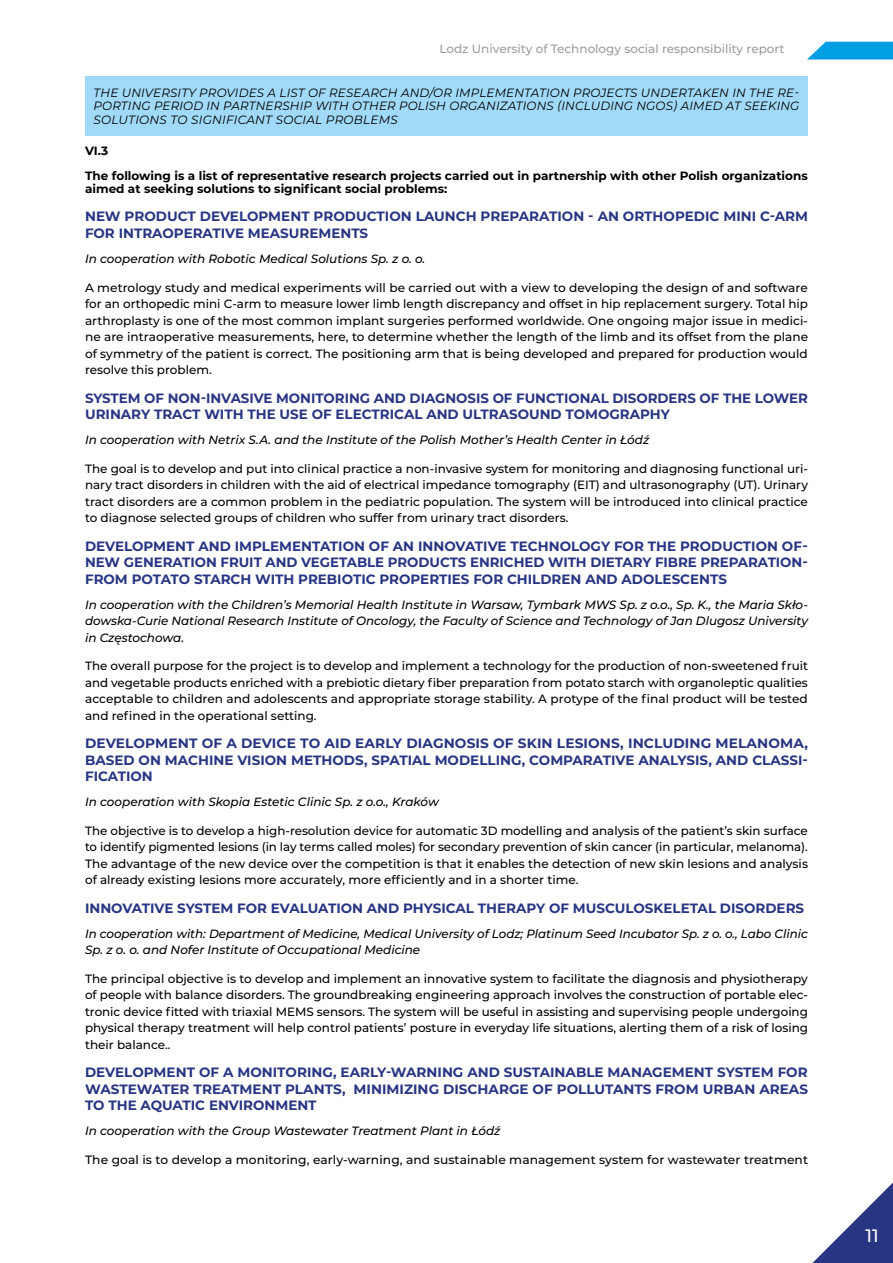
<style>
.page{position:relative;width:893px;height:1263px;background:#fff}
.page>*{position:absolute;margin:0;border:0;box-sizing:border-box;transform-origin:0 0}
.t1{font:500 18px "Montserrat";color:#fff}
.t2{font:700 13.5px/16.5px "Montserrat";color:#283583;text-align:justify}
.t3{font:500 12px/16.5px "Montserrat";color:#000;text-align:justify}
.t4{font:italic 500 12px/16.5px "Montserrat";color:#000;text-align:justify}
.t5{font:italic 12px/13.8px "Montserrat";letter-spacing:.02em;color:#000;text-align:justify}
.t6{font:700 12px/24.9px "Montserrat";color:#000}
.t7{font:500 12px "Montserrat";color:#9d9d9c}
</style>
<div class="page">
<svg style="left:807px;top:42px;width:86px;height:18px;background:#21abe6"></svg>
<svg style="left:812px;top:1182px;width:81px;height:81px"></svg>
<div style="left:85px;top:77px;width:723px;height:59px;background:#a1daf8"></div>
<p class="t7" style="left:439px;top:41px;width:347px">Lodz University of Technology social responsibility report</p>
<p class="t5" style="left:94px;top:85px;width:707px">THE UNIVERSITY PROVIDES A LIST OF RESEARCH AND/OR IMPLEMENTATION PROJECTS UNDERTAKEN IN THE RE-PORTING PERIOD IN PARTNERSHIP WITH OTHER POLISH ORGANIZATIONS (INCLUDING NGOS) AIMED AT SEEKING SOLUTIONS TO SIGNIFICANT SOCIAL PROBLEMS</p>
<p class="t6" style="left:85px;top:138px;width:724px">VI.3<br>The following is a list of representative research projects carried out in partnership with other Polish organizations</p>
<p class="t6" style="left:85px;top:176px;width:364px">aimed at seeking solutions to significant social problems:</p>
<p class="t2" style="left:85px;top:208px;width:724px">NEW PRODUCT DEVELOPMENT PRODUCTION LAUNCH PREPARATION - AN ORTHOPEDIC MINI C-ARM<br>FOR INTRAOPERATIVE MEASUREMENTS</p>
<p class="t4" style="left:85px;top:250px;width:342px">In cooperation with Robotic Medical Solutions Sp. z o. o.</p>
<p class="t3" style="left:85px;top:278px;width:725px">A metrology study and medical experiments will be carried out with a view to developing the design of and software for an orthopedic mini C-arm to measure lower limb length discrepancy and offset in hip replacement surgery. Total hip arthroplasty is one of the most common implant surgeries performed worldwide. One ongoing major issue in medici&shy;ne are intraoperative measurements, here, to determine whether the length of the limb and its offset from the plane of symmetry of the patient is correct. The positioning arm that is being developed and prepared for production would resolve this problem.</p>
<p class="t2" style="left:85px;top:389px;width:724px">SYSTEM OF NON-INVASIVE MONITORING AND DIAGNOSIS OF FUNCTIONAL DISORDERS OF THE LOWER<br>URINARY TRACT WITH THE USE OF ELECTRICAL AND ULTRASOUND TOMOGRAPHY</p>
<p class="t4" style="left:85px;top:431px;width:566px">In cooperation with Netrix S.A. and the Institute of the Polish Mother’s Health Center in Łódź</p>
<p class="t3" style="left:85px;top:459px;width:724px">The goal is to develop and put into clinical practice a non-invasive system for monitoring and diagnosing functional uri&shy;nary tract disorders in children with the aid of electrical impedance tomography (EIT) and ultrasonography (UT). Urinary tract disorders are a common problem in the pediatric population. The system will be introduced into clinical practice to diagnose selected groups of children who suffer from urinary tract disorders.</p>
<p class="t2" style="left:85px;top:537px;width:724px">DEVELOPMENT AND IMPLEMENTATION OF AN INNOVATIVE TECHNOLOGY FOR THE PRODUCTION OF-NEW GENERATION FRUIT AND VEGETABLE PRODUCTS ENRICHED WITH DIETARY FIBRE PREPARATION-FROM POTATO STARCH WITH PREBIOTIC PROPERTIES FOR CHILDREN AND ADOLESCENTS</p>
<p class="t4" style="left:85px;top:596px;width:724px">In cooperation with the Children’s Memorial Health Institute in Warsaw, Tymbark MWS Sp. z o.o., Sp. K., the Maria Skło&shy;dowska-Curie National Research Institute of Oncology, the Faculty of Science and Technology of Jan Dlugosz University in Częstochowa.</p>
<p class="t3" style="left:85px;top:657px;width:724px">The overall purpose for the project is to develop and implement a technology for the production of non-sweetened fruit and vegetable products enriched with a prebiotic dietary fiber preparation from potato starch with organoleptic qualities acceptable to children and adolescents and appropriate storage stability. A protype of the final product will be tested and refined in the operational setting.</p>
<p class="t2" style="left:85px;top:734px;width:724px">DEVELOPMENT OF A DEVICE TO AID EARLY DIAGNOSIS OF SKIN LESIONS, INCLUDING MELANOMA, BASED ON MACHINE VISION METHODS, SPATIAL MODELLING, COMPARATIVE ANALYSIS, AND CLASSI-FICATION</p>
<p class="t4" style="left:85px;top:793px;width:355px">In cooperation with Skopia Estetic Clinic Sp. z o.o., Kraków</p>
<p class="t3" style="left:85px;top:821px;width:724px">The objective is to develop a high-resolution device for automatic 3D modelling and analysis of the patient’s skin surface to identify pigmented lesions (in lay terms called moles) for secondary prevention of skin cancer (in particular, melanoma).<br>The advantage of the new device over the competition is that it enables the detection of new skin lesions and analysis of already existing lesions more accurately, more efficiently and in a shorter time.</p>
<p class="t2" style="left:85px;top:899px;width:721px">INNOVATIVE SYSTEM FOR EVALUATION AND PHYSICAL THERAPY OF MUSCULOSKELETAL DISORDERS</p>
<p class="t4" style="left:85px;top:925px;width:724px">In cooperation with: Department of Medicine, Medical University of Lodz; Platinum Seed Incubator Sp. z o. o., Labo Clinic<br>Sp. z o. o. and Nofer Institute of Occupational Medicine</p>
<p class="t3" style="left:85px;top:969px;width:725px">The principal objective is to develop and implement an innovative system to facilitate the diagnosis and physiotherapy of people with balance disorders. The groundbreaking engineering approach involves the construction of portable elec&shy;tronic device fitted with triaxial MEMS sensors. The system will be useful in assisting and supervising people undergoing physical therapy treatment will help control patients’ posture in everyday life situations, alerting them of a risk of losing their balance..</p>
<p class="t2" style="left:85px;top:1063px;width:724px">DEVELOPMENT OF A MONITORING, EARLY-WARNING AND SUSTAINABLE MANAGEMENT SYSTEM FOR WASTEWATER TREATMENT PLANTS, MINIMIZING DISCHARGE OF POLLUTANTS FROM URBAN AREAS TO THE AQUATIC ENVIRONMENT</p>
<p class="t4" style="left:85px;top:1122px;width:417px">In cooperation with the Group Wastewater Treatment Plant in Łódź</p>
<p class="t3" style="left:85px;top:1150px;width:724px">The goal is to develop a monitoring, early-warning, and sustainable management system for wastewater treatment</p>
<h1 class="t1" style="left:866px;top:1223px;width:15px">11</h1>
</div>
